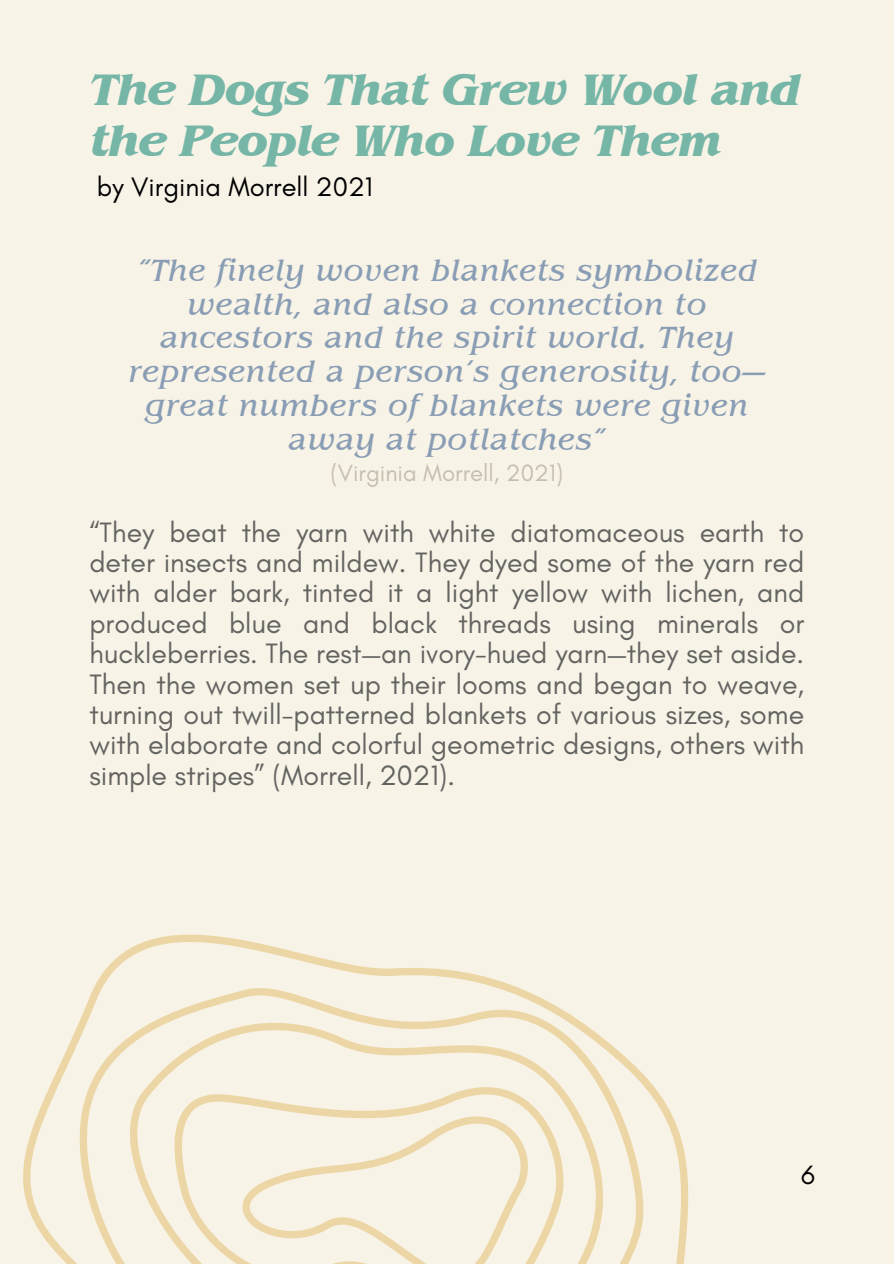
<style>
.page{position:relative;width:894px;height:1264px;background:#fff}
.page>*{position:absolute;margin:0;border:0;box-sizing:border-box;transform-origin:0 0}
.t1{font:italic 700 45.3px/50.7px "Benguiat Pro ITC";letter-spacing:-.03em;color:#75b6a7}
.t2{font:italic 31.5px/33.8px "Benguiat Pro ITC";color:#899db4;text-align:center}
.t3{font:28.5px/30.3px "Glacial Indifference";color:#636360;text-align:justify}
.t4{font:27.3px "Glacial Indifference";color:#000}
.t5{font:27px "Glacial Indifference";color:#000}
.t6{font:24px "Glacial Indifference";color:#c6beb0}
</style>
<div class="page">
<div style="left:0;top:0;width:893px;height:1263px;background:#f8f3e7"></div>
<svg style="left:23px;top:934px;width:666px;height:329px"></svg>
<h1 class="t1" style="left:89px;top:72px;width:712px">The Dogs That Grew Wool and the People Who Love Them</h1>
<h1 class="t4" style="left:97px;top:170px;width:277px">by Virginia Morrell 2021</h1>
<p class="t2" style="left:128px;top:258px;width:638px">“The finely woven blankets symbolized wealth, and also a connection to ancestors and the spirit world. They represented a person’s generosity, too— great numbers of blankets were given away at potlatches”</p>
<p class="t6" style="left:330px;top:458px;width:234px">(Virginia Morrell, 2021)</p>
<p class="t3" style="left:89px;top:516px;width:716px">“They beat the yarn with white diatomaceous earth to deter insects and mildew. They dyed some of the yarn red with alder bark, tinted it a light yellow with lichen, and produced blue and black threads using minerals or huckleberries. The rest—an ivory-hued yarn—they set aside.<br>Then the women set up their looms and began to weave, turning out twill-patterned blankets of various sizes, some with elaborate and colorful geometric designs, others with simple stripes” (Morrell, 2021).</p>
<p class="t5" style="left:801px;top:1157px;width:15px">6</p>
</div>
